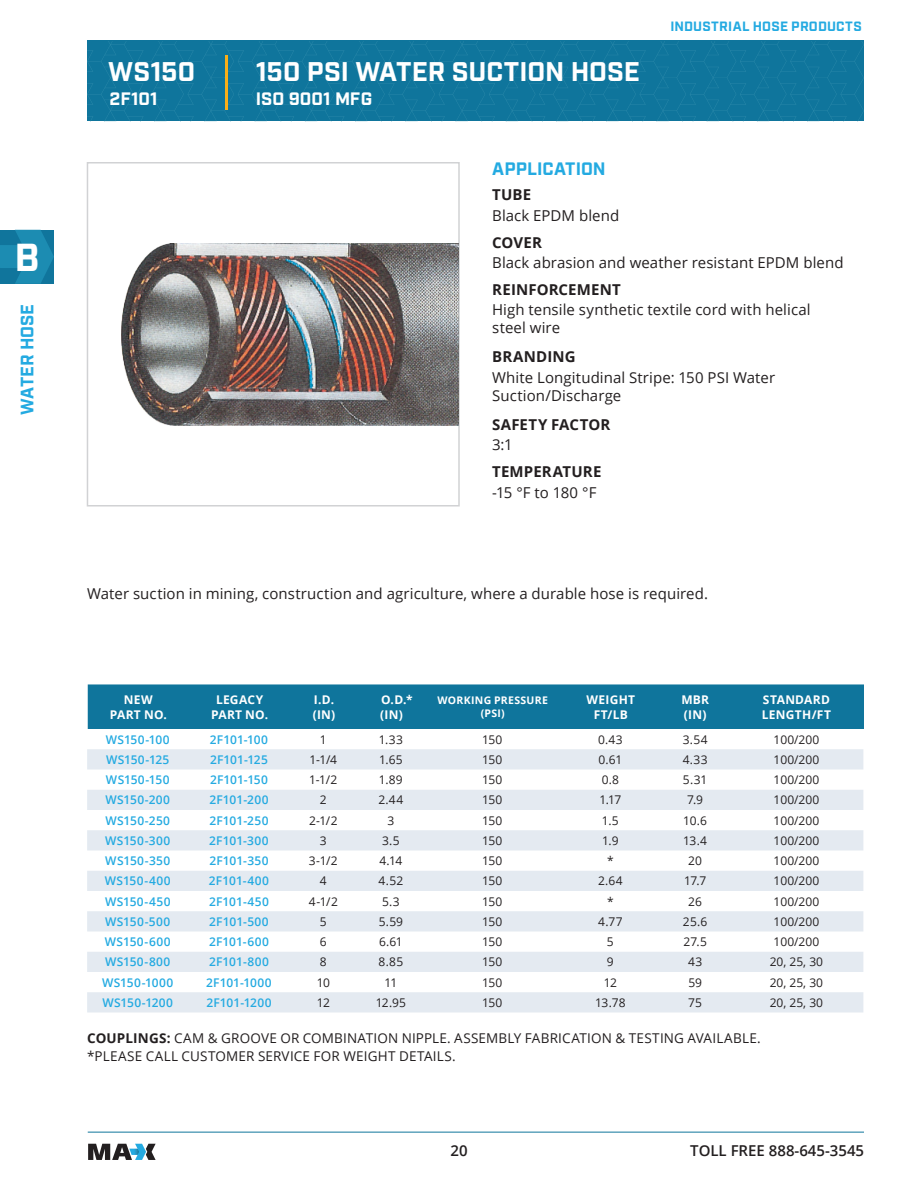
<style>
.page{position:relative;width:918px;height:1188px;background:#fff}
.page>*{position:absolute;margin:0;border:0;box-sizing:border-box;transform-origin:0 0}
.t1{font:700 39px "Industry";color:#fff}
.t2{font:700 27px "Industry";letter-spacing:-.005em;color:#fff}
.t3{font:700 18px "Industry";color:#24aae1}
.t4{font:700 18px "Industry";color:#fff}
.t5{font:15px "Open Sans";letter-spacing:.005em;color:#231f20}
.t6{font:700 15px "Open Sans";letter-spacing:.01em;color:#231f20}
.t7{font:600 15px "Open Sans";color:#231f20}
.t8{font:13.5px "Open Sans";letter-spacing:.015em;color:#231f20}
.t9{font:700 13.5px "Industry";letter-spacing:.015em;color:#24aae1}
.t10{font:12px "Open Sans";color:#231f20}
.t11{font:600 12px "Open Sans";letter-spacing:.015em;color:#24aae1}
.t12{font:700 12px/14.4px "Open Sans";letter-spacing:.02em;color:#fff}
.t13{font:700 10.5px/12.6px "Open Sans";letter-spacing:.03em;color:#fff;text-align:center}
.s1{font-weight:700}
</style>
<div class="page">
<svg style="left:88px;top:41px;width:776px;height:81px;background:#13779d"></svg>
<svg style="left:88px;top:1144px;width:68px;height:16px"></svg>
<hr style="left:88px;top:1132px;width:776px;height:1px;background:#0f759c">
<div style="left:88px;top:684px;width:776px;height:45px;background:#0f759c"></div>
<hr style="left:226px;top:55px;width:2px;height:55px;background:#faaf18">
<svg style="left:0;top:230px;width:54px;height:54px;background:#1884aa"></svg>
<svg style="left:87px;top:749px;width:776px;height:263px;fill:#e4eaf1"></svg>
<div style="left:87px;top:162px;width:373px;height:345px;border:2px solid #d1d2d4"></div>
<img style="left:122px;top:243px;width:336px;height:183px">
<p class="t1" style="left:14px;top:234px;width:27px">B</p>
<p class="t3" style="left:17px;top:415px;width:112px;rotate:-90deg">WATER HOSE</p>
<p class="t2" style="left:108px;top:55px;width:88px">WS150</p>
<p class="t2" style="left:256px;top:55px;width:385px">150 PSI WATER SUCTION HOSE</p>
<p class="t4" style="left:110px;top:88px;width:50px">2F101</p>
<p class="t4" style="left:256px;top:88px;width:118px">ISO 9001 MFG</p>
<p class="t9" style="left:670px;top:18px;width:193px">INDUSTRIAL HOSE PRODUCTS</p>
<p class="t3" style="left:492px;top:158px;width:115px">APPLICATION</p>
<p class="t6" style="left:492px;top:184px;width:41px">TUBE</p>
<p class="t5" style="left:492px;top:205px;width:129px">Black EPDM blend</p>
<p class="t6" style="left:492px;top:232px;width:51px">COVER</p>
<p class="t5" style="left:492px;top:252px;width:353px">Black abrasion and weather resistant EPDM blend</p>
<p class="t6" style="left:492px;top:279px;width:130px">REINFORCEMENT</p>
<p class="t5" style="left:492px;top:300px;width:320px">High tensile synthetic textile cord with helical</p>
<p class="t5" style="left:492px;top:318px;width:70px">steel wire</p>
<p class="t6" style="left:492px;top:346px;width:85px">BRANDING</p>
<p class="t5" style="left:492px;top:367px;width:285px">White Longitudinal Stripe: 150 PSI Water</p>
<p class="t5" style="left:492px;top:385px;width:131px">Suction/Discharge</p>
<p class="t6" style="left:492px;top:414px;width:120px">SAFETY FACTOR</p>
<p class="t5" style="left:492px;top:435px;width:22px">3:1</p>
<p class="t6" style="left:492px;top:461px;width:111px">TEMPERATURE</p>
<p class="t5" style="left:492px;top:483px;width:106px">-15 °F to 180 °F</p>
<p class="t5" style="left:87px;top:583px;width:623px">Water suction in mining, construction and agriculture, where a durable hose is required.</p>
<p class="t12" style="left:110px;top:692px;width:59px;text-align:center">NEW<br>PART NO.</p>
<p class="t12" style="left:211px;top:692px;width:59px;text-align:center">LEGACY<br>PART NO.</p>
<p class="t12" style="left:313px;top:692px;width:24px">I.D. (IN)</p>
<p class="t12" style="left:380px;top:692px;width:34px">O.D.* (IN)</p>
<p class="t13" style="left:438px;top:694px;width:112px">WORKING PRESSURE (PSI)</p>
<p class="t12" style="left:587px;top:692px;width:50px;text-align:center">WEIGHT<br>FT/LB</p>
<p class="t12" style="left:681px;top:692px;width:29px">MBR (IN)</p>
<p class="t12" style="left:762px;top:692px;width:71px">STANDARD<br>LENGTH/FT</p>
<p class="t11" style="left:106px;top:731px;width:65px">WS150-100</p>
<p class="t11" style="left:210px;top:731px;width:60px">2F101-100</p>
<p class="t10" style="left:320px;top:731px;width:8px">1</p>
<p class="t10" style="left:379px;top:731px;width:26px">1.33</p>
<p class="t10" style="left:482px;top:731px;width:22px">150</p>
<p class="t10" style="left:598px;top:731px;width:26px">0.43</p>
<p class="t10" style="left:683px;top:731px;width:26px">3.54</p>
<p class="t10" style="left:774px;top:731px;width:47px">100/200</p>
<p class="t11" style="left:106px;top:751px;width:65px">WS150-125</p>
<p class="t11" style="left:210px;top:751px;width:59px">2F101-125</p>
<p class="t10" style="left:310px;top:751px;width:29px">1-1/4</p>
<p class="t10" style="left:379px;top:751px;width:25px">1.65</p>
<p class="t10" style="left:482px;top:751px;width:22px">150</p>
<p class="t10" style="left:599px;top:751px;width:25px">0.61</p>
<p class="t10" style="left:683px;top:751px;width:26px">4.33</p>
<p class="t10" style="left:774px;top:751px;width:47px">100/200</p>
<p class="t11" style="left:106px;top:772px;width:65px">WS150-150</p>
<p class="t11" style="left:210px;top:772px;width:59px">2F101-150</p>
<p class="t10" style="left:309px;top:772px;width:30px">1-1/2</p>
<p class="t10" style="left:379px;top:772px;width:25px">1.89</p>
<p class="t10" style="left:482px;top:772px;width:22px">150</p>
<p class="t10" style="left:602px;top:772px;width:19px">0.8</p>
<p class="t10" style="left:683px;top:772px;width:26px">5.31</p>
<p class="t10" style="left:774px;top:772px;width:47px">100/200</p>
<p class="t11" style="left:105px;top:792px;width:66px">WS150-200</p>
<p class="t11" style="left:209px;top:792px;width:61px">2F101-200</p>
<p class="t10" style="left:320px;top:792px;width:8px">2</p>
<p class="t10" style="left:378px;top:792px;width:26px">2.44</p>
<p class="t10" style="left:482px;top:792px;width:22px">150</p>
<p class="t10" style="left:599px;top:792px;width:24px">1.17</p>
<p class="t10" style="left:687px;top:792px;width:17px">7.9</p>
<p class="t10" style="left:774px;top:792px;width:47px">100/200</p>
<p class="t11" style="left:105px;top:812px;width:66px">WS150-250</p>
<p class="t11" style="left:210px;top:812px;width:61px">2F101-250</p>
<p class="t10" style="left:309px;top:812px;width:30px">2-1/2</p>
<p class="t10" style="left:387px;top:812px;width:8px">3</p>
<p class="t10" style="left:482px;top:812px;width:22px">150</p>
<p class="t10" style="left:602px;top:812px;width:18px">1.5</p>
<p class="t10" style="left:683px;top:812px;width:25px">10.6</p>
<p class="t10" style="left:774px;top:812px;width:47px">100/200</p>
<p class="t11" style="left:105px;top:832px;width:67px">WS150-300</p>
<p class="t11" style="left:209px;top:832px;width:61px">2F101-300</p>
<p class="t10" style="left:320px;top:832px;width:8px">3</p>
<p class="t10" style="left:382px;top:832px;width:19px">3.5</p>
<p class="t10" style="left:482px;top:832px;width:22px">150</p>
<p class="t10" style="left:602px;top:832px;width:18px">1.9</p>
<p class="t10" style="left:683px;top:832px;width:25px">13.4</p>
<p class="t10" style="left:774px;top:832px;width:47px">100/200</p>
<p class="t11" style="left:105px;top:853px;width:66px">WS150-350</p>
<p class="t11" style="left:209px;top:853px;width:61px">2F101-350</p>
<p class="t10" style="left:309px;top:853px;width:30px">3-1/2</p>
<p class="t10" style="left:379px;top:853px;width:24px">4.14</p>
<p class="t10" style="left:482px;top:853px;width:22px">150</p>
<p class="t10" style="left:607px;top:853px;width:8px">*</p>
<p class="t10" style="left:688px;top:853px;width:15px">20</p>
<p class="t10" style="left:774px;top:853px;width:47px">100/200</p>
<p class="t11" style="left:105px;top:873px;width:67px">WS150-400</p>
<p class="t11" style="left:209px;top:873px;width:62px">2F101-400</p>
<p class="t10" style="left:320px;top:873px;width:8px">4</p>
<p class="t10" style="left:379px;top:873px;width:26px">4.52</p>
<p class="t10" style="left:482px;top:873px;width:22px">150</p>
<p class="t10" style="left:598px;top:873px;width:26px">2.64</p>
<p class="t10" style="left:684px;top:873px;width:24px">17.7</p>
<p class="t10" style="left:774px;top:873px;width:47px">100/200</p>
<p class="t11" style="left:105px;top:893px;width:67px">WS150-450</p>
<p class="t11" style="left:209px;top:893px;width:61px">2F101-450</p>
<p class="t10" style="left:309px;top:893px;width:31px">4-1/2</p>
<p class="t10" style="left:382px;top:893px;width:19px">5.3</p>
<p class="t10" style="left:482px;top:893px;width:22px">150</p>
<p class="t10" style="left:607px;top:893px;width:8px">*</p>
<p class="t10" style="left:688px;top:893px;width:15px">26</p>
<p class="t10" style="left:774px;top:893px;width:47px">100/200</p>
<p class="t11" style="left:105px;top:913px;width:67px">WS150-500</p>
<p class="t11" style="left:209px;top:913px;width:61px">2F101-500</p>
<p class="t10" style="left:320px;top:913px;width:8px">5</p>
<p class="t10" style="left:379px;top:913px;width:26px">5.59</p>
<p class="t10" style="left:482px;top:913px;width:22px">150</p>
<p class="t10" style="left:598px;top:913px;width:26px">4.77</p>
<p class="t10" style="left:683px;top:913px;width:26px">25.6</p>
<p class="t10" style="left:774px;top:913px;width:47px">100/200</p>
<p class="t11" style="left:105px;top:934px;width:67px">WS150-600</p>
<p class="t11" style="left:209px;top:934px;width:62px">2F101-600</p>
<p class="t10" style="left:320px;top:934px;width:8px">6</p>
<p class="t10" style="left:379px;top:934px;width:25px">6.61</p>
<p class="t10" style="left:482px;top:934px;width:22px">150</p>
<p class="t10" style="left:607px;top:934px;width:8px">5</p>
<p class="t10" style="left:684px;top:934px;width:25px">27.5</p>
<p class="t10" style="left:774px;top:934px;width:47px">100/200</p>
<p class="t11" style="left:105px;top:954px;width:67px">WS150-800</p>
<p class="t11" style="left:209px;top:954px;width:61px">2F101-800</p>
<p class="t10" style="left:320px;top:954px;width:8px">8</p>
<p class="t10" style="left:379px;top:954px;width:26px">8.85</p>
<p class="t10" style="left:482px;top:954px;width:22px">150</p>
<p class="t10" style="left:607px;top:954px;width:8px">9</p>
<p class="t10" style="left:688px;top:954px;width:16px">43</p>
<p class="t10" style="left:770px;top:954px;width:55px">20, 25, 30</p>
<p class="t11" style="left:102px;top:974px;width:73px">WS150-1000</p>
<p class="t11" style="left:206px;top:974px;width:67px">2F101-1000</p>
<p class="t10" style="left:317px;top:974px;width:15px">10</p>
<p class="t10" style="left:384px;top:974px;width:14px">11</p>
<p class="t10" style="left:482px;top:974px;width:22px">150</p>
<p class="t10" style="left:604px;top:974px;width:15px">12</p>
<p class="t10" style="left:688px;top:974px;width:15px">59</p>
<p class="t10" style="left:770px;top:974px;width:55px">20, 25, 30</p>
<p class="t11" style="left:102px;top:994px;width:72px">WS150-1200</p>
<p class="t11" style="left:206px;top:994px;width:67px">2F101-1200</p>
<p class="t10" style="left:317px;top:994px;width:15px">12</p>
<p class="t10" style="left:376px;top:994px;width:32px">12.95</p>
<p class="t10" style="left:482px;top:994px;width:22px">150</p>
<p class="t10" style="left:595px;top:994px;width:32px">13.78</p>
<p class="t10" style="left:688px;top:994px;width:15px">75</p>
<p class="t10" style="left:770px;top:994px;width:55px">20, 25, 30</p>
<p class="t8" style="left:87px;top:1029px;width:675px"><span class="s1">COUPLINGS:</span> CAM &amp; GROOVE OR COMBINATION NIPPLE. ASSEMBLY FABRICATION &amp; TESTING AVAILABLE.</p>
<p class="t8" style="left:87px;top:1047px;width:370px">*PLEASE CALL CUSTOMER SERVICE FOR WEIGHT DETAILS.</p>
<p class="t7" style="left:450px;top:1140px;width:19px">20</p>
<p class="t7" style="left:690px;top:1140px;width:175px">TOLL FREE 888-645-3545</p>
</div>
